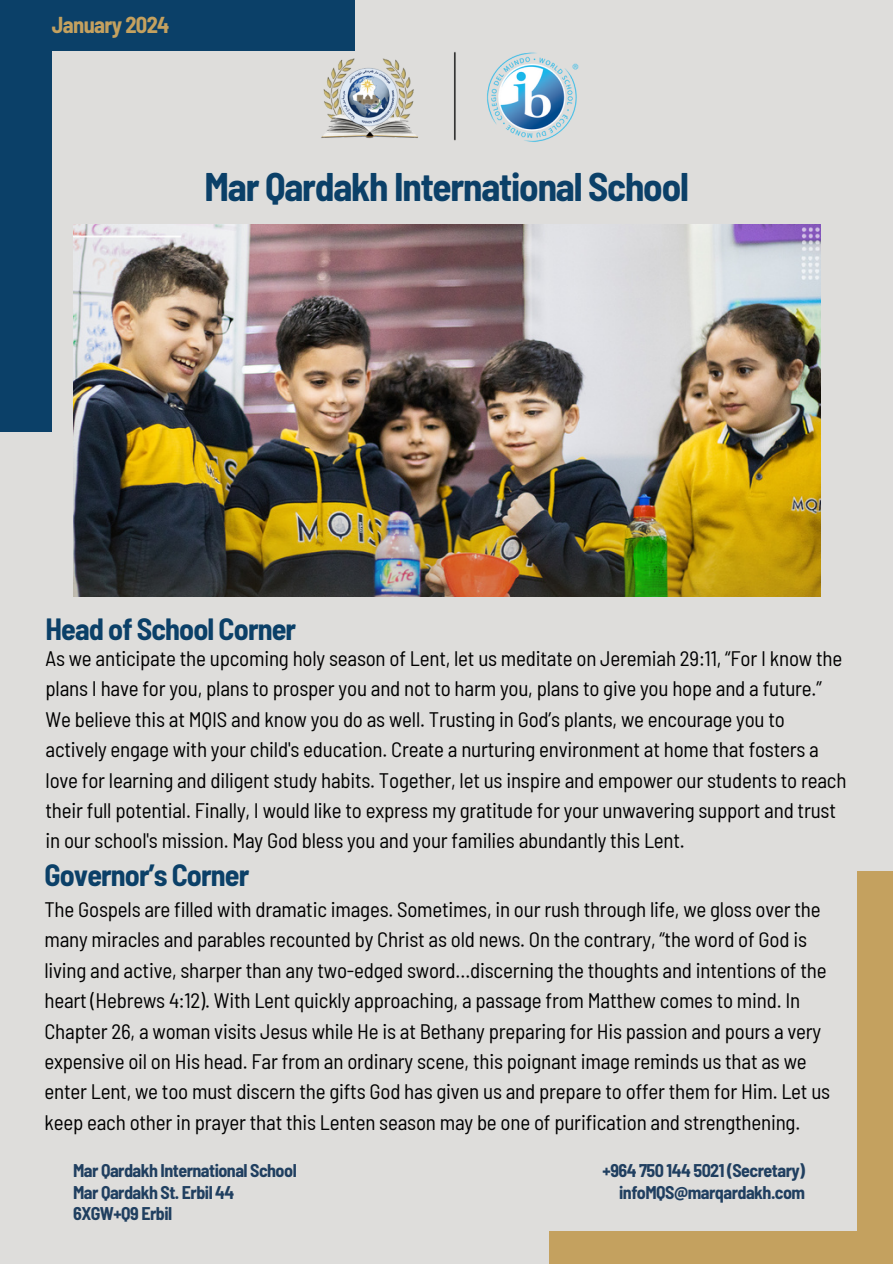
<style>
.page{position:relative;width:893px;height:1264px;background:#fff}
.page>*{position:absolute;margin:0;border:0;box-sizing:border-box;transform-origin:0 0}
.t1{font:700 semi-condensed 39px "Barlow";letter-spacing:-.03em;color:#0b4068}
.t2{font:700 semi-condensed 30px "Barlow";letter-spacing:-.03em;color:#0b4068}
.t3{font:700 semi-condensed 22.5px "Barlow";letter-spacing:-.03em;color:#c4a15f}
.t4{font:semi-condensed 21px/30.3px "Barlow";letter-spacing:-.01em;color:#000}
.t5{font:700 semi-condensed 18px "Barlow";letter-spacing:-.03em;color:#203f60}
</style>
<div class="page">
<div style="left:0;top:0;width:892px;height:1263px;background:#dedddb"></div>
<div style="left:0;top:0;width:52px;height:431px;background:#0b4068"></div>
<img style="left:73px;top:224px;width:747px;height:373px">
<div style="left:857px;top:871px;width:35px;height:392px;background:#c4a15f"></div>
<div style="left:549px;top:1231px;width:310px;height:32px;background:#c4a15f"></div>
<div style="left:44px;top:0;width:311px;height:50px;background:#0b4068"></div>
<img style="left:305px;top:50px;width:274px;height:92px">
<h1 class="t3" style="left:52px;top:10px;width:119px">January 2024</h1>
<p class="t1" style="left:204px;top:162px;width:486px">Mar Qardakh International School</p>
<h2 class="t2" style="left:46px;top:609px;width:252px">Head of School Corner</h2>
<p class="t4" style="left:46px;top:642px;width:802px">As we anticipate the upcoming holy season of Lent, let us meditate on Jeremiah 29:11, “For I know the plans I have for you, plans to prosper you and not to harm you, plans to give you hope and a future.” We believe this at MQIS and know you do as well. Trusting in God’s plants, we encourage you to actively engage with your child's education. Create a nurturing environment at home that fosters a love for learning and diligent study habits. Together, let us inspire and empower our students to reach their full potential. Finally, I would like to express my gratitude for your unwavering support and trust in our school's mission. May God bless you and your families abundantly this Lent.</p>
<p class="t2" style="left:44px;top:855px;width:206px">Governor’s Corner</p>
<p class="t4" style="left:44px;top:893px;width:787px">The Gospels are filled with dramatic images. Sometimes, in our rush through life, we gloss over the many miracles and parables recounted by Christ as old news. On the contrary, “the word of God is living and active, sharper than any two-edged sword…discerning the thoughts and intentions of the heart (Hebrews 4:12). With Lent quickly approaching, a passage from Matthew comes to mind. In Chapter 26, a woman visits Jesus while He is at Bethany preparing for His passion and pours a very expensive oil on His head. Far from an ordinary scene, this poignant image reminds us that as we enter Lent, we too must discern the gifts God has given us and prepare to offer them for Him. Let us keep each other in prayer that this Lenten season may be one of purification and strengthening.</p>
<h2 class="t5" style="left:73px;top:1159px;width:225px">Mar Qardakh International School</h2>
<p class="t5" style="left:73px;top:1180px;width:163px">Mar Qardakh St. Erbil 44</p>
<p class="t5" style="left:73px;top:1202px;width:101px">6XGW+Q9 Erbil</p>
<p class="t5" style="left:602px;top:1159px;width:204px">+964 750 144 5021 (Secretary)</p>
<p class="t5" style="left:619px;top:1180px;width:187px">infoMQS@marqardakh.com</p>
</div>
